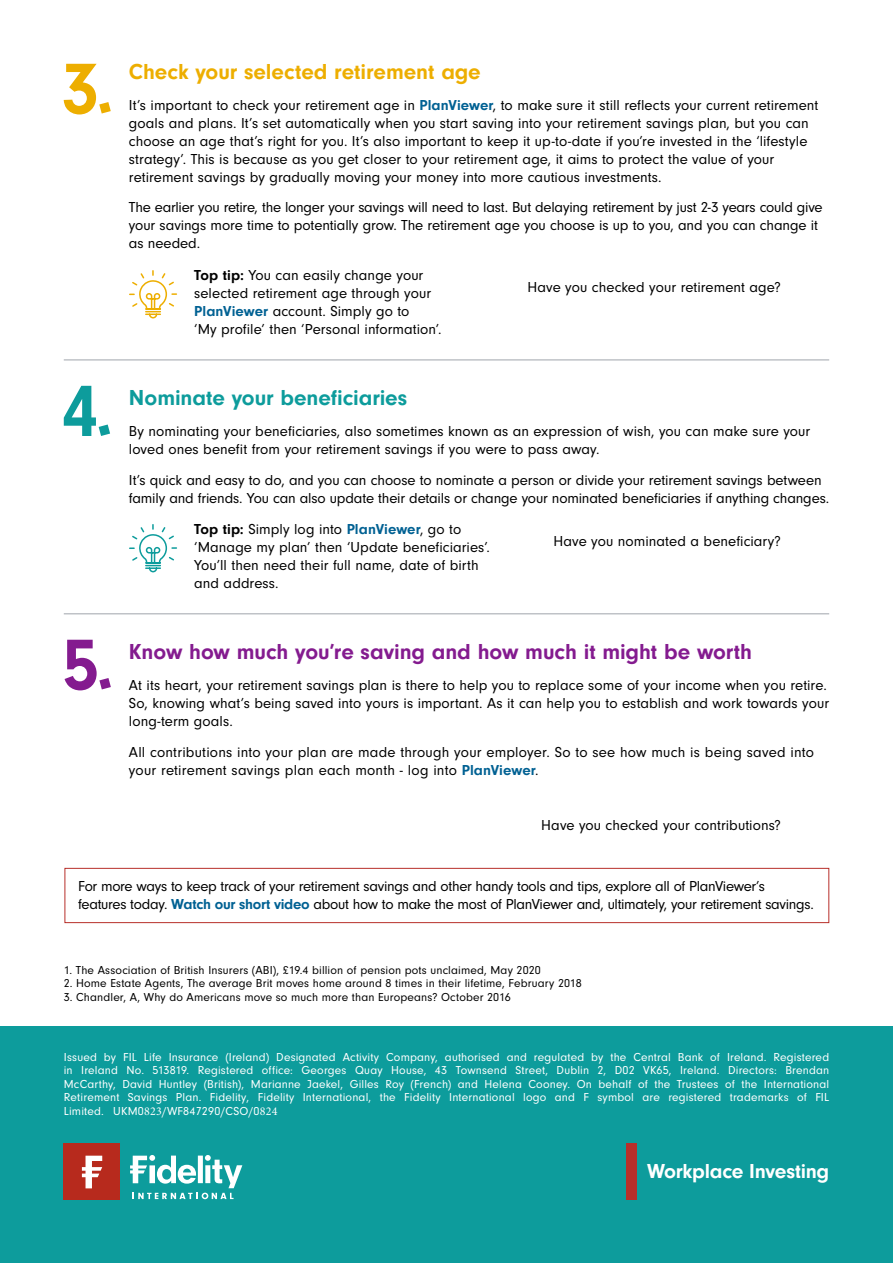
<style>
.page{position:relative;width:893px;height:1263px;background:#fff}
.page>*{position:absolute;margin:0;border:0;box-sizing:border-box;transform-origin:0 0}
.t1{font:700 22.5px "Neuzeit Gro";color:#841b8f}
.t2{font:700 22.5px "Neuzeit Gro";color:#edae00}
.t3{font:700 22.5px "Neuzeit Gro";letter-spacing:-.005em;color:#0d9c9c}
.t4{font:700 21px "Neuzeit Gro";letter-spacing:-.01em;color:#fff}
.t5{font:15px/18px "Neuzeit Gro";color:#000}
.t6{font:15px/18px "Neuzeit Gro";letter-spacing:-.02em;color:#000}
.t7{font:12px/13.5px "Neuzeit Gro";letter-spacing:.015em;color:#fff;text-align:justify}
.t8{font:12px "Neuzeit Gro";letter-spacing:.01em;color:#000}
.s1{font-weight:700;color:#006193}
.s2{font-weight:700}
.s3{font-family:"Minion Pro"}
</style>
<div class="page">
<div style="left:0;top:1026px;width:893px;height:237px;background:#0d9c9c"></div>
<div style="left:626px;top:1143px;width:10px;height:56px;background:#b72f2a"></div>
<div style="left:64px;top:1143px;width:56px;height:56px;background:#b72a1d"></div>
<svg style="left:82px;top:1156px;width:20px;height:32px"></svg>
<svg style="left:130px;top:1155px;width:112px;height:44px"></svg>
<svg style="left:64px;top:64px;width:47px;height:50px"></svg>
<svg style="left:129px;top:270px;width:48px;height:49px"></svg>
<hr style="left:64px;top:360px;width:765px;height:1px;background:#a0a4ab">
<hr style="left:64px;top:613px;width:765px;height:1px;background:#a0a4ab">
<svg style="left:129px;top:524px;width:48px;height:49px"></svg>
<svg style="left:64px;top:386px;width:46px;height:50px"></svg>
<svg style="left:65px;top:640px;width:46px;height:50px"></svg>
<div style="left:65px;top:868px;width:764px;height:55px;border:1px solid #b72f2a"></div>
<h1 class="t2" style="left:129px;top:59px;width:353px">Check your selected retirement age</h1>
<p class="t5" style="left:129px;top:96px;width:691px">It’s important to check your retirement age in <span class="s1">PlanViewer</span>, to make sure it still reflects your current retirement goals and plans. It’s set automatically when you start saving into your retirement savings plan, but you can choose an age that’s right for you. It’s also important to keep it up-to-date if you’re invested in the ‘lifestyle strategy’. This is because as you get closer to your retirement age, it aims to protect the value of your retirement savings by gradually moving your money into more cautious investments.</p>
<p class="t5" style="left:129px;top:199px;width:695px">The earlier you retire, the longer your savings will need to last. But delaying retirement by just 2-3 years could give your savings more time to potentially grow. The retirement age you choose is up to you, and you can change it as needed.</p>
<p class="t5" style="left:194px;top:266px;width:249px"><span class="s2">Top tip:</span> You can easily change your selected retirement age through your <span class="s1">PlanViewer</span> account. Simply go to<br>‘My profile’ then ‘Personal information’.</p>
<p class="t5" style="left:527px;top:278px;width:255px">Have you checked your retirement age?</p>
<h1 class="t3" style="left:129px;top:385px;width:280px">Nominate your beneficiaries</h1>
<p class="t5" style="left:129px;top:422px;width:683px">By nominating your beneficiaries, also sometimes known as an expression of wish, you can make sure your loved ones benefit from your retirement savings if you were to pass away.</p>
<p class="t5" style="left:129px;top:471px;width:702px">It’s quick and easy to do, and you can choose to nominate a person or divide your retirement savings between family and friends. You can also update their details or change your nominated beneficiaries if anything changes.</p>
<p class="t5" style="left:194px;top:520px;width:297px"><span class="s2">Top tip:</span> Simply log into <span class="s1">PlanViewer</span>, go to ‘Manage my plan’ then ‘Update beneficiaries’.<br>You’ll then need their full name, date of birth and address.</p>
<p class="t5" style="left:553px;top:532px;width:229px">Have you nominated a beneficiary?</p>
<h1 class="t1" style="left:129px;top:639px;width:625px">Know how much you’re saving and how much it might be worth</h1>
<p class="t5" style="left:129px;top:676px;width:702px">At its heart, your retirement savings plan is there to help you to replace some of your income when you retire.<br>So, knowing what’s being saved into yours is important. As it can help you to establish and work towards your long-term goals.</p>
<p class="t5" style="left:129px;top:743px;width:687px">All contributions into your plan are made through your employer. So to see how much is being saved into your retirement savings plan each month - log into <span class="s1">PlanViewer</span>.</p>
<p class="t5" style="left:541px;top:817px;width:241px">Have you checked your contributions?</p>
<p class="t6" style="left:78px;top:878px;width:737px">For more ways to keep track of your retirement savings and other handy tools and tips, explore all of PlanViewer’s features today. <span class="s1">Watch our short video</span> about how to make the most of PlanViewer and, ultimately, your retirement savings.</p>
<p class="t8" style="left:64px;top:963px;width:478px">1. The Association of British Insurers (ABI), £19.4 billion of pension pots unclaimed, May 2020</p>
<p class="t8" style="left:64px;top:977px;width:519px">2. Home Estate Agents, The average Brit moves home around 8 times in their lifetime, February 2018</p>
<p class="t8" style="left:64px;top:990px;width:448px">3. Chandler, A, Why do Americans move so much more than Europeans? October 2016</p>
<p class="t7" style="left:64px;top:1050px;width:767px">Issued by FIL Life Insurance (Ireland) Designated Activity Company, authorised and regulated by the Central Bank of Ireland. Registered in Ireland No. 513819. Registered office: Georges Quay House, 43 Townsend Street, Dublin 2, D02 VK65, Ireland. Directors: Brendan McCarthy, David Huntley (British), Marianne Jaekel, Gilles Roy (French) and Helena Cooney. On behalf of the Trustees of the International Retirement Savings Plan. Fidelity, Fidelity International, the Fidelity International logo and F symbol are registered trademarks of FIL Limited. UKM0<span class="s3">823</span>/WF847290/CSO/0<span class="s3">824</span></p>
<h2 class="t4" style="left:647px;top:1159px;width:184px">Workplace Investing</h2>
</div>
